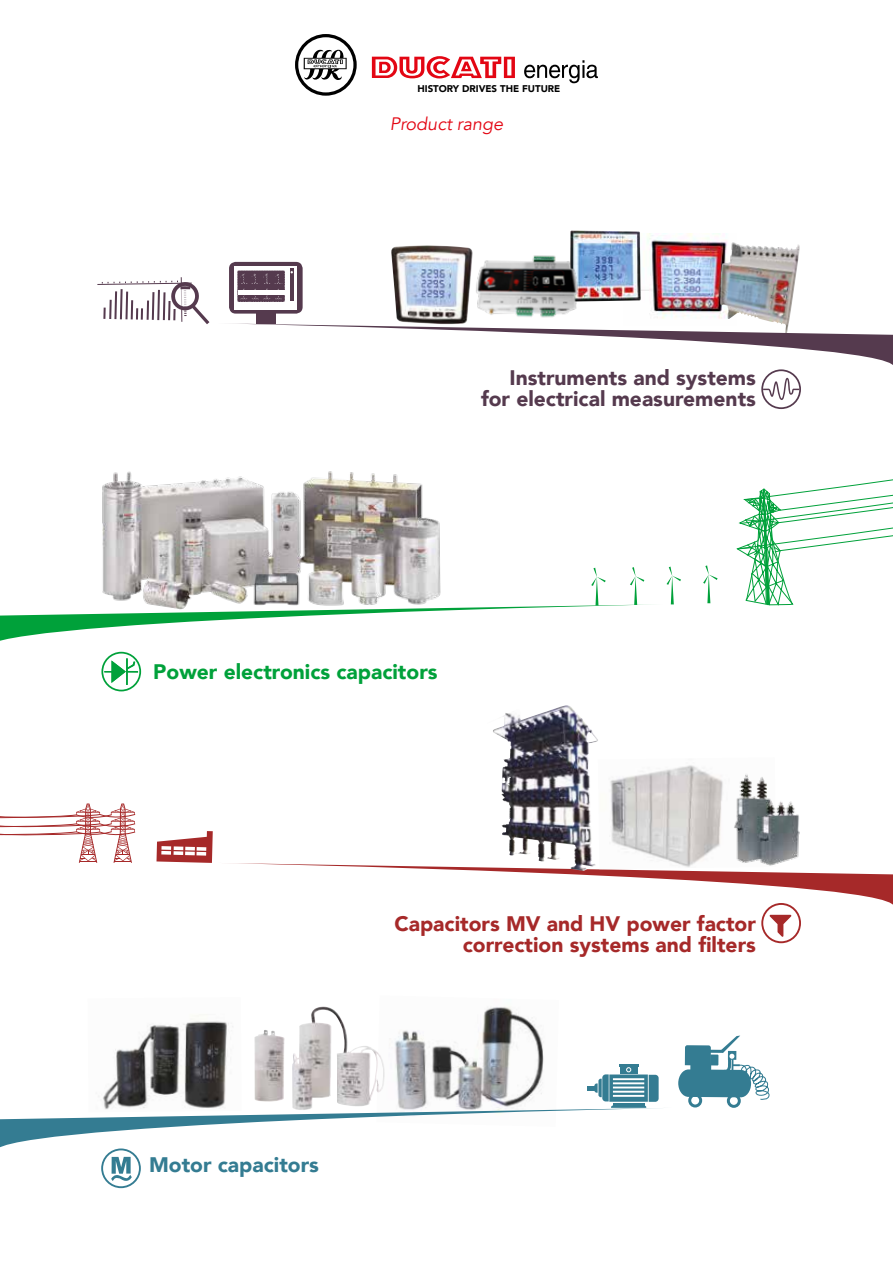
<style>
.page{position:relative;width:893px;height:1263px;background:#fff}
.page>*{position:absolute;margin:0;border:0;box-sizing:border-box;transform-origin:0 0}
.t1{font:900 21px/21px "Avenir";color:#a62929;text-align:right}
.t2{font:900 21px/21px "Avenir";color:#553a4e;text-align:right}
.t3{font:900 21px "Avenir";color:#00a13a}
.t4{font:900 21px "Avenir";color:#347c92}
.t5{font:italic 18px "Avenir";color:#e30613}
.t6{font:900 9.75px "Avenir";color:#000}
</style>
<div class="page">
<img style="left:641px;top:233px;width:86px;height:86px">
<img style="left:570px;top:230px;width:71px;height:72px">
<img style="left:720px;top:242px;width:80px;height:81px">
<img style="left:476px;top:249px;width:117px;height:69px">
<img style="left:391px;top:245px;width:82px;height:78px">
<img style="left:383px;top:1007px;width:161px;height:101px">
<img style="left:98px;top:1015px;width:135px;height:93px">
<img style="left:292px;top:1007px;width:91px;height:101px">
<svg style="left:232px;top:323px;width:661px;height:42px"></svg>
<svg style="left:230px;top:863px;width:663px;height:42px"></svg>
<svg style="left:678px;top:1035px;width:91px;height:73px"></svg>
<svg style="left:97px;top:277px;width:112px;height:47px"></svg>
<div style="left:229px;top:262px;width:74px;height:52px;background:#553a4e;border-radius:7px"></div>
<svg style="left:235px;top:266px;width:62px;height:44px"></svg>
<div style="left:257px;top:312px;width:19px;height:12px;background:#553a4e"></div>
<svg style="left:238px;top:271px;width:46px;height:30px"></svg>
<hr style="left:290px;top:269px;width:4px;height:32px;background:#553a4e">
<hr style="left:238px;top:291px;width:46px;height:4px;background:#fff">
<img style="left:102px;top:471px;width:339px;height:133px">
<svg style="left:0;top:604px;width:651px;height:69px"></svg>
<svg style="left:703px;top:565px;width:14px;height:38px"></svg>
<svg style="left:666px;top:567px;width:15px;height:37px"></svg>
<svg style="left:630px;top:567px;width:14px;height:38px"></svg>
<svg style="left:591px;top:568px;width:15px;height:37px"></svg>
<svg style="left:101px;top:652px;width:40px;height:39px"></svg>
<svg style="left:761px;top:369px;width:40px;height:40px"></svg>
<svg style="left:372px;top:56px;width:143px;height:22px"></svg>
<svg style="left:524px;top:60px;width:74px;height:23px"></svg>
<svg style="left:295px;top:34px;width:62px;height:62px"></svg>
<img style="left:493px;top:705px;width:73px;height:62px">
<img style="left:598px;top:765px;width:135px;height:104px">
<img style="left:733px;top:774px;width:69px;height:95px">
<svg style="left:0;top:1108px;width:659px;height:40px"></svg>
<svg style="left:156px;top:831px;width:57px;height:32px"></svg>
<svg style="left:0;top:803px;width:135px;height:60px"></svg>
<svg style="left:761px;top:903px;width:40px;height:40px"></svg>
<svg style="left:101px;top:1148px;width:40px;height:40px"></svg>
<svg style="left:587px;top:1064px;width:72px;height:44px"></svg>
<svg style="left:736px;top:479px;width:157px;height:127px"></svg>
<p class="t6" style="left:417px;top:81px;width:144px">HISTORY DRIVES THE FUTURE</p>
<p class="t5" style="left:390px;top:113px;width:115px">Product range</p>
<p class="t2" style="left:481px;top:367px;width:276px">Instruments and systems for electrical measurements</p>
<p class="t3" style="left:153px;top:653px;width:286px">Power electronics capacitors</p>
<p class="t1" style="left:394px;top:912px;width:363px">Capacitors MV and HV power factor correction systems and filters</p>
<p class="t4" style="left:149px;top:1146px;width:171px">Motor capacitors</p>
</div>
